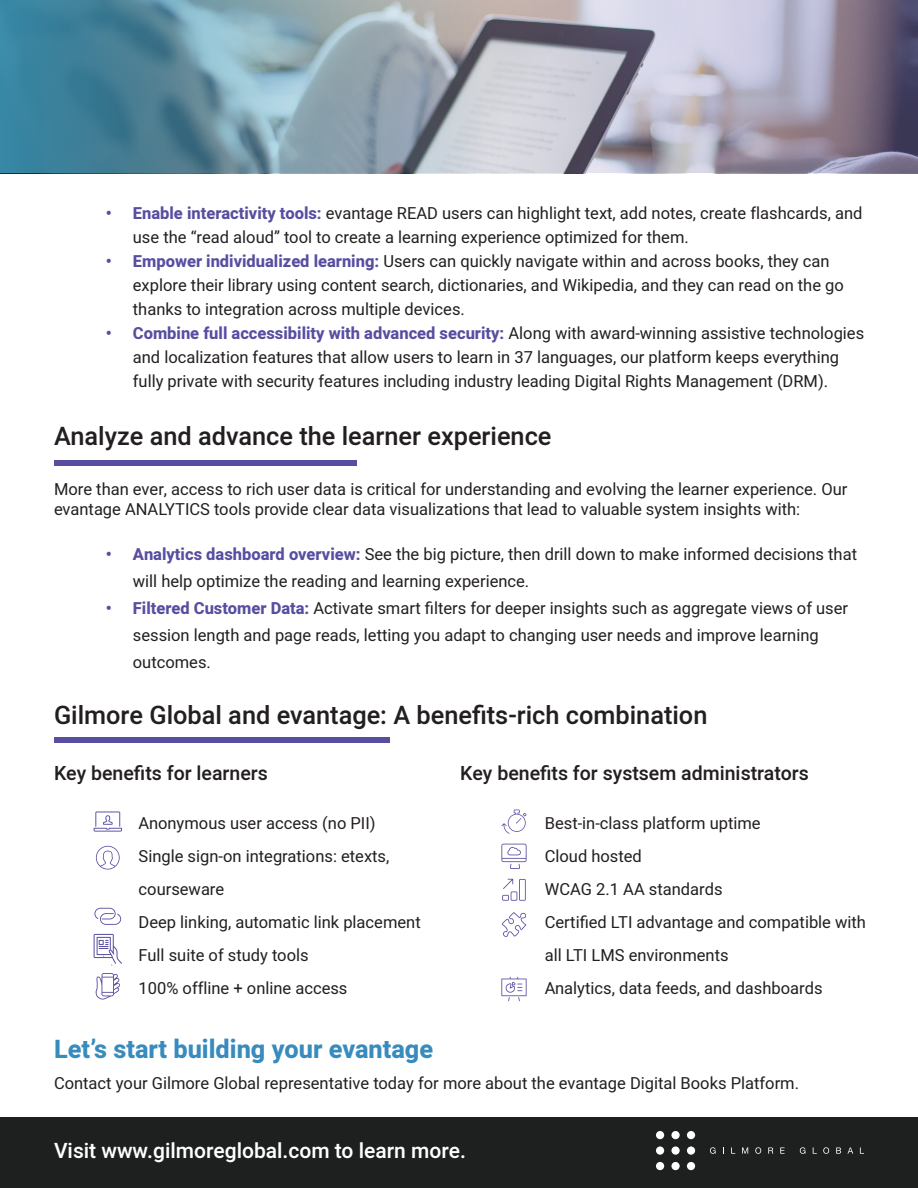
<style>
.page{position:relative;width:918px;height:1188px;background:#fff}
.page>*{position:absolute;margin:0;border:0;box-sizing:border-box;transform-origin:0 0}
.t1{font:500 25.35px "Heebo";color:#231f20}
.t2{font:800 25.35px "Heebo";color:#378bbd}
.t3{font:500 21px "Heebo";color:#fff}
.t4{font:500 19.5px "Heebo";color:#231f20}
.t5{font:16.5px/24px "Heebo";color:#231f20}
.s1{font-weight:800;color:#574ea0}
</style>
<div class="page">
<svg style="left:0;top:0;width:351px;height:173px"></svg>
<svg style="left:351px;top:0;width:567px;height:173px"></svg>
<div style="left:0;top:1118px;width:918px;height:70px;background:#1e2020"></div>
<div style="left:656px;top:1162px;width:8px;height:8px;background:#fff;border-radius:50%"></div>
<div style="left:671px;top:1162px;width:9px;height:8px;background:#fff;border-radius:50%"></div>
<div style="left:687px;top:1162px;width:8px;height:8px;background:#fff;border-radius:50%"></div>
<div style="left:656px;top:1146px;width:8px;height:9px;background:#fff;border-radius:50%"></div>
<div style="left:671px;top:1146px;width:9px;height:9px;background:#fff;border-radius:50%"></div>
<div style="left:687px;top:1146px;width:8px;height:9px;background:#fff;border-radius:50%"></div>
<div style="left:656px;top:1131px;width:8px;height:8px;background:#fff;border-radius:50%"></div>
<div style="left:671px;top:1131px;width:9px;height:8px;background:#fff;border-radius:50%"></div>
<div style="left:687px;top:1131px;width:8px;height:8px;background:#fff;border-radius:50%"></div>
<svg style="left:710px;top:1147px;width:6px;height:7px"></svg>
<svg style="left:742px;top:1147px;width:6px;height:7px"></svg>
<svg style="left:755px;top:1147px;width:6px;height:7px"></svg>
<svg style="left:768px;top:1147px;width:5px;height:7px"></svg>
<svg style="left:780px;top:1147px;width:5px;height:7px"></svg>
<svg style="left:800px;top:1147px;width:5px;height:7px"></svg>
<svg style="left:823px;top:1147px;width:6px;height:7px"></svg>
<svg style="left:836px;top:1147px;width:5px;height:7px"></svg>
<svg style="left:847px;top:1147px;width:6px;height:7px"></svg>
<div style="left:54px;top:460px;width:302px;height:6px;background:#574ea0"></div>
<div style="left:54px;top:738px;width:335px;height:5px;background:#574ea0"></div>
<svg style="left:94px;top:811px;width:28px;height:21px"></svg>
<svg style="left:96px;top:846px;width:24px;height:24px"></svg>
<svg style="left:95px;top:973px;width:25px;height:27px"></svg>
<svg style="left:94px;top:934px;width:28px;height:32px"></svg>
<svg style="left:501px;top:844px;width:26px;height:25px"></svg>
<svg style="left:501px;top:977px;width:26px;height:24px"></svg>
<svg style="left:94px;top:908px;width:27px;height:17px"></svg>
<svg style="left:501px;top:810px;width:26px;height:24px"></svg>
<svg style="left:502px;top:879px;width:24px;height:22px"></svg>
<svg style="left:502px;top:912px;width:24px;height:25px"></svg>
<p class="t5" style="left:133px;top:201px;width:731px;text-indent:-27px"><span class="s1">• Enable interactivity tools:</span> evantage READ users can highlight text, add notes, create flashcards, and use the “read aloud” tool to create a learning experience optimized for them.</p>
<p class="t5" style="left:133px;top:249px;width:713px;text-indent:-27px"><span class="s1">• Empower individualized learning:</span> Users can quickly navigate within and across books, they can explore their library using content search, dictionaries, and Wikipedia, and they can read on the go thanks to integration across multiple devices.</p>
<p class="t5" style="left:106px;top:321px;width:760px;text-align:center"><span class="s1">• Combine full accessibility with advanced security:</span> Along with award-winning assistive technologies and localization features that allow users to learn in 37 languages, our platform keeps everything<br>fully private with security features including industry leading Digital Rights Management (DRM).</p>
<p class="t1" style="left:54px;top:418px;width:499px">Analyze and advance the learner experience</p>
<p class="t5" style="left:54px;top:480px;width:795px;line-height:19.8px">More than ever, access to rich user data is critical for understanding and evolving the learner experience. Our evantage ANALYTICS tools provide clear data visualizations that lead to valuable system insights with:</p>
<p class="t5" style="left:133px;top:541px;width:726px;line-height:27px;text-indent:-27px"><span class="s1">• Analytics dashboard overview:</span> See the big picture, then drill down to make informed decisions that will help optimize the reading and learning experience.</p>
<p class="t5" style="left:133px;top:595px;width:717px;line-height:27px;text-indent:-27px"><span class="s1">• Filtered Customer Data:</span> Activate smart filters for deeper insights such as aggregate views of user session length and page reads, letting you adapt to changing user needs and improve learning outcomes.</p>
<p class="t1" style="left:54px;top:697px;width:655px">Gilmore Global and evantage: A benefits-rich combination</p>
<p class="t4" style="left:54px;top:760px;width:215px">Key benefits for learners</p>
<p class="t4" style="left:460px;top:760px;width:350px">Key benefits for systsem administrators</p>
<p class="t5" style="left:139px;top:811px;width:239px">Anonymous user access (no PII)</p>
<p class="t5" style="left:139px;top:839px;width:252px;line-height:33px">Single sign-on integrations: etexts, courseware</p>
<p class="t5" style="left:139px;top:910px;width:284px">Deep linking, automatic link placement</p>
<p class="t5" style="left:139px;top:943px;width:172px">Full suite of study tools</p>
<p class="t5" style="left:139px;top:976px;width:210px">100% offline + online access</p>
<p class="t2" style="left:54px;top:1032px;width:381px">Let’s start building your evantage</p>
<p class="t5" style="left:545px;top:811px;width:217px">Best-in-class platform uptime</p>
<p class="t5" style="left:545px;top:844px;width:99px">Cloud hosted</p>
<p class="t5" style="left:545px;top:877px;width:179px">WCAG 2.1 AA standards</p>
<p class="t5" style="left:545px;top:905px;width:323px;line-height:33px">Certified LTI advantage and compatible with all LTI LMS environments</p>
<p class="t5" style="left:545px;top:976px;width:279px">Analytics, data feeds, and dashboards</p>
<p class="t5" style="left:54px;top:1072px;width:747px">Contact your Gilmore Global representative today for more about the evantage Digital Books Platform.</p>
<p class="t3" style="left:54px;top:1136px;width:414px">Visit www.gilmoreglobal.com to learn more.</p>
</div>
